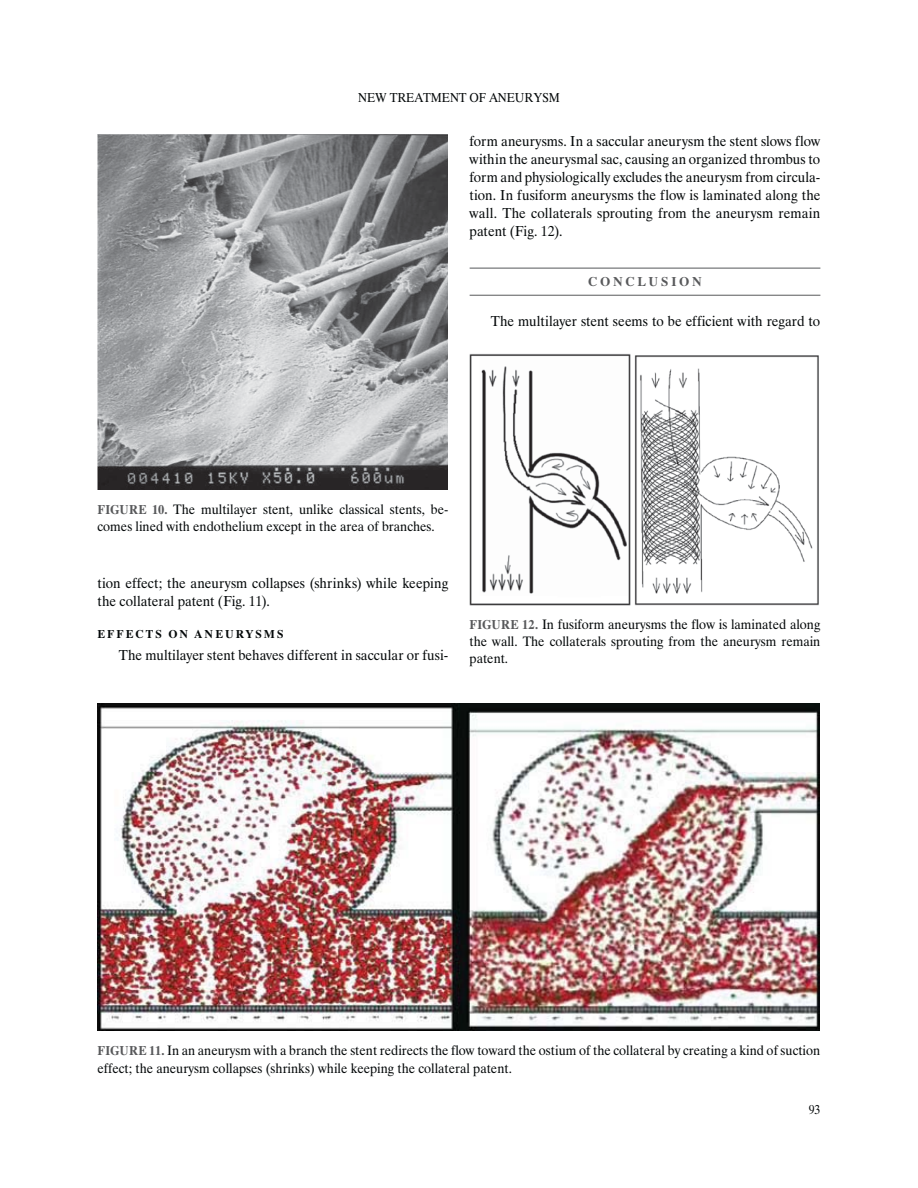
<style>
.page{position:relative;width:918px;height:1188px;background:#fff}
.page>*{position:absolute;margin:0;border:0;box-sizing:border-box;transform-origin:0 0}
.t1{font:15px/18px "UB Times";color:#040809;scale:.95 1}
.t2{font:14.25px/17.1px "UB Times";color:#040809;scale:.95 1}
.t3{font:13.5px "UB Times";color:#040809;scale:.9 1}
.t4{font:13.5px "UB Times Bold";letter-spacing:.2em;color:#58595b}
.t5{font:12px "UB Times Bold";letter-spacing:.17em;color:#040809}
.s1{font-family:"UB Times Bold";font-size:13.5px;color:#58595b}
</style>
<div class="page">
<img style="left:98px;top:135px;width:350px;height:355px">
<img style="left:98px;top:703px;width:722px;height:328px">
<hr style="left:470px;top:268px;width:350px;height:1px;background:#55585a">
<hr style="left:470px;top:295px;width:350px;height:1px;background:#58595b">
<img style="left:470px;top:354px;width:349px;height:251px">
<p class="t3" style="left:358px;top:93px;width:225px">NEW TREATMENT OF ANEURYSM</p>
<p class="t1" style="left:470px;top:134px;width:371px;text-align:justify">form aneurysms. In a saccular aneurysm the stent slows flow within the aneurysmal sac, causing an organized thrombus to form and physiologically excludes the aneurysm from circula&shy;tion. In fusiform aneurysms the flow is laminated along the wall. The collaterals sprouting from the aneurysm remain patent (Fig. 12).</p>
<p class="t4" style="left:588px;top:274px;width:115px">CONCLUSION</p>
<p class="t1" style="left:491px;top:313px;width:348px">The multilayer stent seems to be efficient with regard to</p>
<p class="t2" style="left:98px;top:502px;width:371px"><span class="s1">FIGURE 10.</span> The multilayer stent, unlike classical stents, be&shy;comes lined with endothelium except in the area of branches.</p>
<p class="t1" style="left:98px;top:576px;width:371px">tion effect; the aneurysm collapses (shrinks) while keeping the collateral patent (Fig. 11).</p>
<p class="t5" style="left:98px;top:627px;width:187px">EFFECTS ON ANEURYSMS</p>
<p class="t1" style="left:119px;top:648px;width:348px">The multilayer stent behaves different in saccular or fusi-</p>
<p class="t2" style="left:470px;top:617px;width:371px;text-align:justify"><span class="s1">FIGURE 12.</span> In fusiform aneurysms the flow is laminated along the wall. The collaterals sprouting from the aneurysm remain patent.</p>
<p class="t2" style="left:98px;top:1044px;width:762px"><span class="s1">FIGURE 11.</span> In an aneurysm with a branch the stent redirects the flow toward the ostium of the collateral by creating a kind of suction effect; the aneurysm collapses (shrinks) while keeping the collateral patent.</p>
<p class="t3" style="left:809px;top:1105px;width:14px">93</p>
</div>
